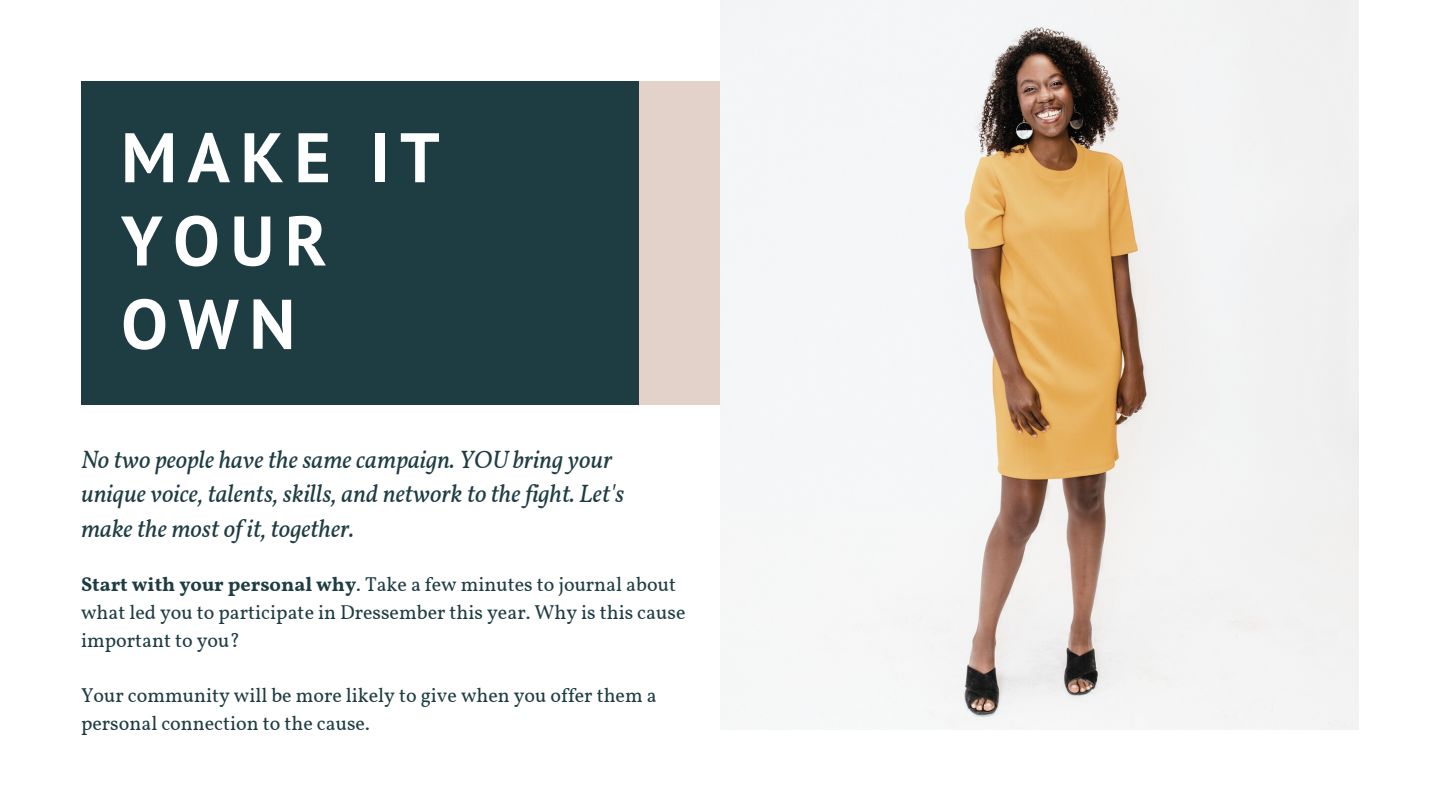
<style>
.page{position:relative;width:1440px;height:810px;background:#fff}
.page>*{position:absolute;margin:0;border:0;box-sizing:border-box;transform-origin:0 0}
.t1{font:700 70px/83.2px "PT Sans";letter-spacing:.15em;color:#fff}
.t2{font:italic 25px/34.5px "Vollkorn";color:#1e3d43}
.t3{font:20px/27.8px "Vollkorn";color:#1e3d43}
.s1{font-weight:700}
</style>
<div class="page">
<img style="left:720px;top:0;width:639px;height:729px">
<div style="left:81px;top:81px;width:639px;height:324px;background:#1e3d43"></div>
<div style="left:639px;top:81px;width:81px;height:324px;background:#e2d2c9"></div>
<p class="t1" style="left:121px;top:115px;width:320px">MAKE IT<br>YOUR<br>OWN</p>
<p class="t2" style="left:81px;top:444px;width:545px">No two people have the same campaign. YOU bring your unique voice, talents, skills, and network to thefight. Let's make the most of it, together.</p>
<p class="t3" style="left:81px;top:572px;width:606px"><span class="s1">Start with your personal why</span>. Take a few minutes to journal about what led you to participate in Dressember this year. Why is this cause important to you?</p>
<p class="t3" style="left:81px;top:683px;width:577px">Your community will be more likely to give when you offer them a personal connection to the cause.</p>
</div>
